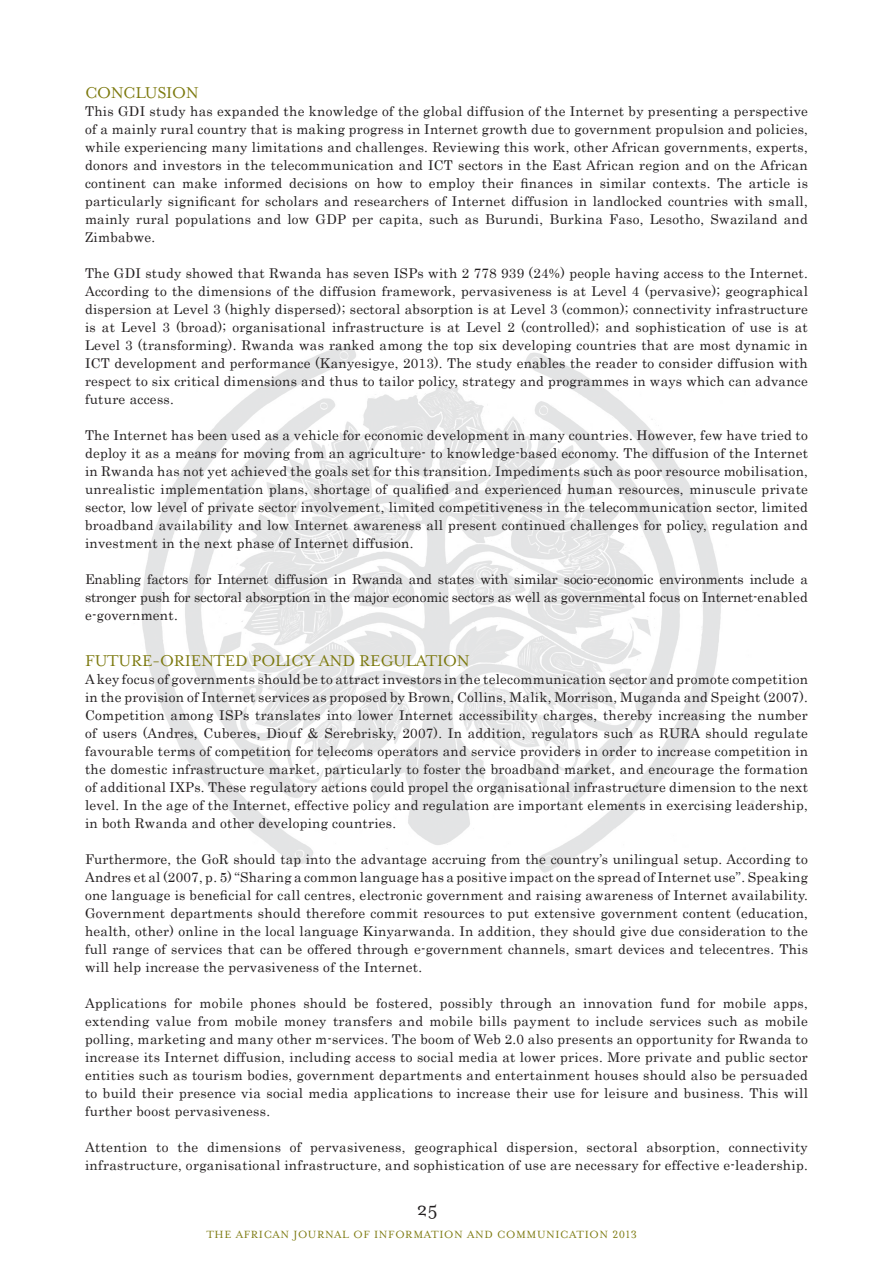
<style>
.page{position:relative;width:893px;height:1263px;background:#fff}
.page>*{position:absolute;margin:0;border:0;box-sizing:border-box;transform-origin:0 0}
.t1{font:21px "Mrs Eaves Roman";color:#231f20}
.subhead{font:18px "Mrs Eaves Small Caps";letter-spacing:-.015em;color:#7c790e}
.t2{font:13.5px/18px "Century";letter-spacing:.02em;color:#231f20;text-align:justify}
.t3{font:12px "Mrs Eaves Small Caps";letter-spacing:.05em;color:#7c790e}
</style>
<div class="page">
<img style="left:141px;top:346px;width:618px;height:527px">
<p class="subhead" style="left:85px;top:83px;width:115px">CONCLUSION</p>
<p class="t2" style="left:85px;top:101px;width:724px">This GDI study has expanded the knowledge of the global diffusion of the Internet by presenting a perspective of a mainly rural country that is making progress in Internet growth due to government propulsion and policies, while experiencing many limitations and challenges. Reviewing this work, other African governments, experts, donors and investors in the telecommunication and ICT sectors in the East African region and on the African continent can make informed decisions on how to employ their finances in similar contexts. The article is particularly significant for scholars and researchers of Internet diffusion in landlocked countries with small, mainly rural populations and low GDP per capita, such as Burundi, Burkina Faso, Lesotho, Swaziland and Zimbabwe.</p>
<p class="t2" style="left:85px;top:263px;width:724px">The GDI study showed that Rwanda has seven ISPs with 2 778 939 (24%) people having access to the Internet.<br>According to the dimensions of the diffusion framework, pervasiveness is at Level 4 (pervasive); geographical dispersion at Level 3 (highly dispersed); sectoral absorption is at Level 3 (common); connectivity infrastructure is at Level 3 (broad); organisational infrastructure is at Level 2 (controlled); and sophistication of use is at Level 3 (transforming). Rwanda was ranked among the top six developing countries that are most dynamic in ICT development and performance (Kanyesigye, 2013). The study enables the reader to consider diffusion with respect to six critical dimensions and thus to tailor policy, strategy and programmes in ways which can advance future access.</p>
<p class="t2" style="left:85px;top:425px;width:724px">The Internet has been used as a vehicle for economic development in many countries. However, few have tried to deploy it as a means for moving from an agriculture- to knowledge-based economy. The diffusion of the Internet in Rwanda has not yet achieved the goals set for this transition. Impediments such as poor resource mobilisation, unrealistic implementation plans, shortage of qualified and experienced human resources, minuscule private sector, low level of private sector involvement, limited competitiveness in the telecommunication sector, limited broadband availability and low Internet awareness all present continued challenges for policy, regulation and investment in the next phase of Internet diffusion.</p>
<p class="t2" style="left:85px;top:569px;width:724px">Enabling factors for Internet diffusion in Rwanda and states with similar socio-economic environments include a stronger push for sectoral absorption in the major economic sectors as well as governmental focus on Internet-enabled e-government.</p>
<p class="subhead" style="left:85px;top:651px;width:386px">FUTURE-ORIENTED POLICY AND REGULATION</p>
<p class="t2" style="left:85px;top:669px;width:724px">A key focus of governments should be to attract investors in the telecommunication sector and promote competition in the provision of Internet services as proposed by Brown, Collins, Malik, Morrison, Muganda and Speight (2007).<br>Competition among ISPs translates into lower Internet accessibility charges, thereby increasing the number of users (Andres, Cuberes, Diouf &amp; Serebrisky, 2007). In addition, regulators such as RURA should regulate favourable terms of competition for telecoms operators and service providers in order to increase competition in the domestic infrastructure market, particularly to foster the broadband market, and encourage the formation of additional IXPs. These regulatory actions could propel the organisational infrastructure dimension to the next level. In the age of the Internet, effective policy and regulation are important elements in exercising leadership, in both Rwanda and other developing countries.</p>
<p class="t2" style="left:85px;top:849px;width:724px">Furthermore, the GoR should tap into the advantage accruing from the country’s unilingual setup. According to Andres et al (2007, p. 5) “Sharing a common language has a positive impact on the spread of Internet use”. Speaking one language is beneficial for call centres, electronic government and raising awareness of Internet availability.<br>Government departments should therefore commit resources to put extensive government content (education, health, other) online in the local language Kinyarwanda. In addition, they should give due consideration to the full range of services that can be offered through e-government channels, smart devices and telecentres. This will help increase the pervasiveness of the Internet.</p>
<p class="t2" style="left:85px;top:993px;width:724px">Applications for mobile phones should be fostered, possibly through an innovation fund for mobile apps, extending value from mobile money transfers and mobile bills payment to include services such as mobile polling, marketing and many other m-services. The boom of Web 2.0 also presents an opportunity for Rwanda to increase its Internet diffusion, including access to social media at lower prices. More private and public sector entities such as tourism bodies, government departments and entertainment houses should also be persuaded to build their presence via social media applications to increase their use for leisure and business. This will further boost pervasiveness.</p>
<p class="t2" style="left:85px;top:1137px;width:724px">Attention to the dimensions of pervasiveness, geographical dispersion, sectoral absorption, connectivity infrastructure, organisational infrastructure, and sophistication of use are necessary for effective e-leadership.</p>
<h1 class="t1" style="left:417px;top:1197px;width:23px">25</h1>
<p class="t3" style="left:206px;top:1228px;width:432px">THE AFRICAN JOURNAL OF INFORMATION AND COMMUNICATION 2013</p>
</div>
